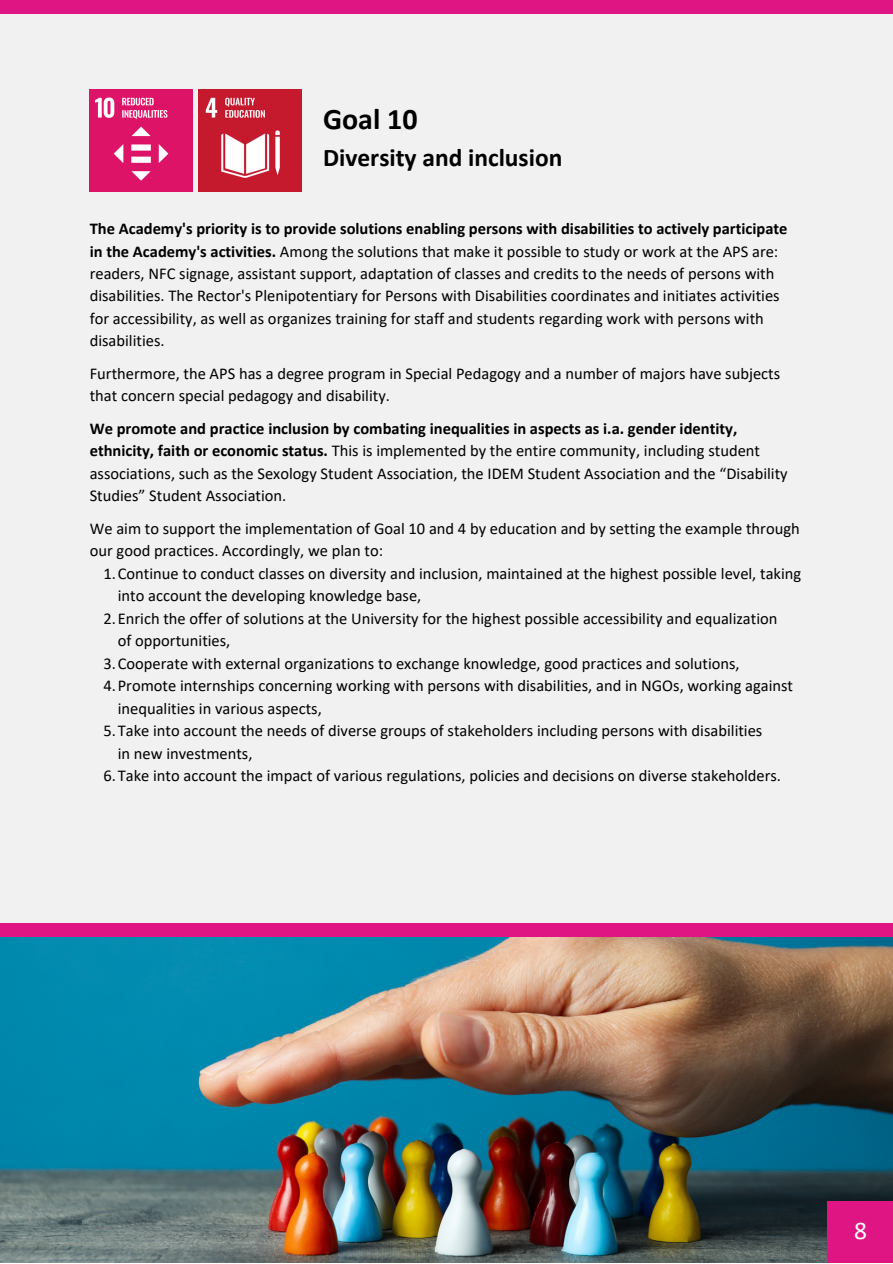
<style>
.page{position:relative;width:893px;height:1264px;background:#fff}
.page>*{position:absolute;margin:0;border:0;box-sizing:border-box;transform-origin:0 0}
.t1{font:700 30px "Calibri";color:#000}
.t2{font:700 25.5px "Calibri";color:#000}
.t3{font:25.5px "Calibri";color:#fff}
.t4{font:16.5px/22.5px "Calibri";color:#000}
.s1{font-weight:700}
</style>
<div class="page">
<div style="left:0;top:0;width:892px;height:1262px;background:#f1f1f1"></div>
<img style="left:0;top:937px;width:892px;height:325px">
<img style="left:90px;top:89px;width:102px;height:103px">
<div style="left:0;top:923px;width:892px;height:14px;background:#df1583"></div>
<div style="left:0;top:0;width:892px;height:14px;background:#df1583"></div>
<img style="left:199px;top:89px;width:102px;height:103px">
<div style="left:827px;top:1200px;width:65px;height:62px;background:#df1583"></div>
<p class="t1" style="left:323px;top:107px;width:96px">Goal 10</p>
<p class="t2" style="left:323px;top:147px;width:241px">Diversity and inclusion</p>
<p class="t4" style="left:90px;top:219px;width:699px"><span class="s1">The Academy's priority is to provide solutions enabling persons with disabilities to actively participate in the Academy's activities.</span> Among the solutions that make it possible to study or work at the APS are: readers, NFC signage, assistant support, adaptation of classes and credits to the needs of persons with disabilities. The Rector's Plenipotentiary for Persons with Disabilities coordinates and initiates activities</p>
<p class="t4" style="left:90px;top:308px;width:675px">for accessibility, as well as organizes training for staff and students regarding work with persons with disabilities.</p>
<p class="t4" style="left:90px;top:363px;width:692px">Furthermore, the APS has a degree program in Special Pedagogy and a number of majors have subjects that concern special pedagogy and disability.</p>
<p class="t4" style="left:90px;top:418px;width:699px"><span class="s1">We promote and practice inclusion by combating inequalities in aspects as i.a. gender identity, ethnicity, faith or economic status.</span> This is implemented by the entire community, including student associations, such as the Sexology Student Association, the IDEM Student Association and the “Disability Studies” Student Association.</p>
<p class="t4" style="left:90px;top:518px;width:711px">We aim to support the implementation of Goal 10 and 4 by education and by setting the example through our good practices. Accordingly, we plan to:</p>
<p class="t4" style="left:118px;top:563px;width:685px;text-indent:-14px">1.Continue to conduct classes on diversity and inclusion, maintained at the highest possible level, taking into account the developing knowledge base,</p>
<p class="t4" style="left:118px;top:608px;width:661px;text-indent:-14px">2.Enrich the offer of solutions at the University for the highest possible accessibility and equalization of opportunities,</p>
<p class="t4" style="left:104px;top:653px;width:637px">3.Cooperate with external organizations to exchange knowledge, good practices and solutions,</p>
<p class="t4" style="left:118px;top:676px;width:676px;text-indent:-14px">4.Promote internships concerning working with persons with disabilities, and in NGOs, working against inequalities in various aspects,</p>
<p class="t4" style="left:118px;top:721px;width:646px;text-indent:-14px">5.Take into account the needs of diverse groups of stakeholders including persons with disabilities in new investments,</p>
<p class="t4" style="left:104px;top:766px;width:679px">6.Take into account the impact of various regulations, policies and decisions on diverse stakeholders.</p>
<p class="t3" style="left:854px;top:1219px;width:14px">8</p>
</div>
